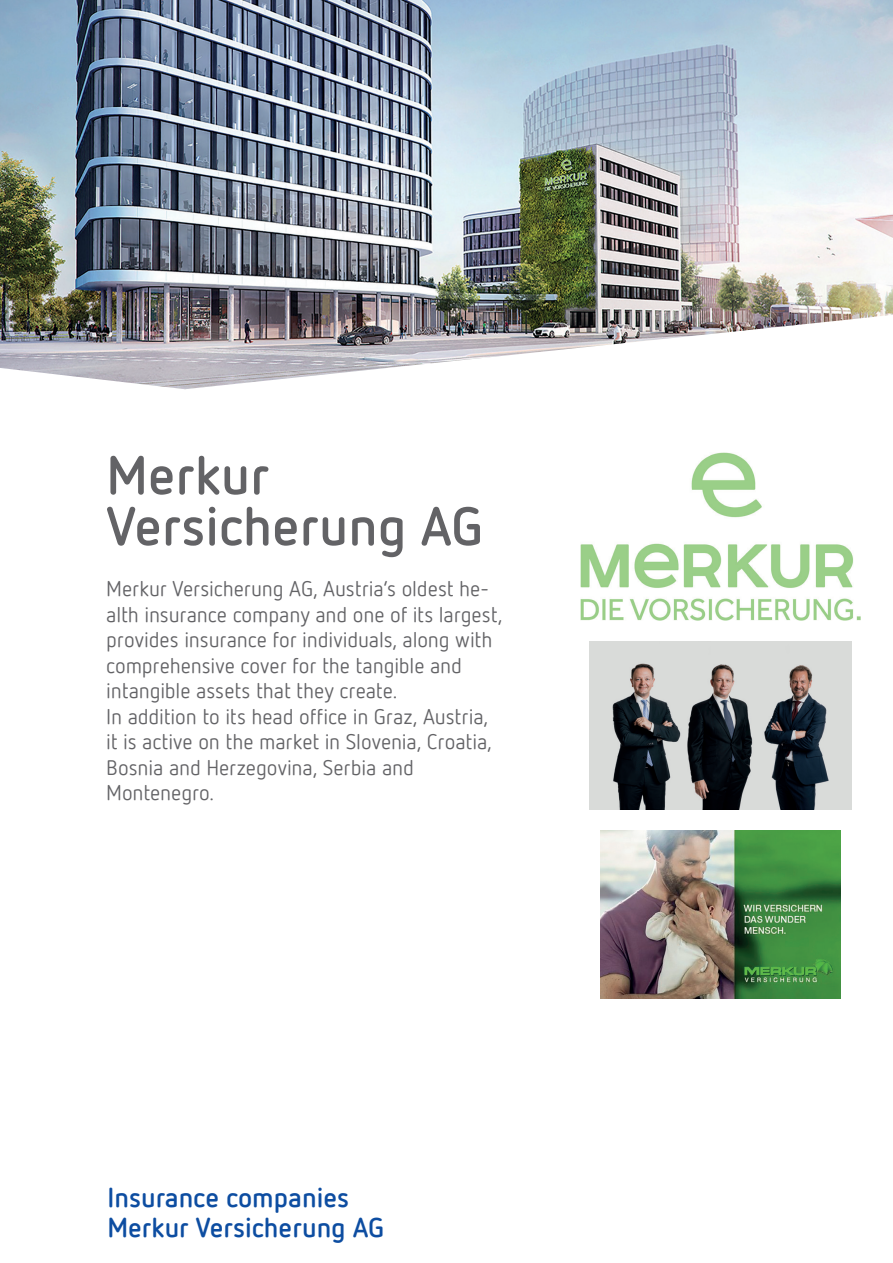
<style>
.page{position:relative;width:893px;height:1263px;background:#fff}
.page>*{position:absolute;margin:0;border:0;box-sizing:border-box;transform-origin:0 0}
.t1{font:700 54px/51px "Netto Offc Pro";color:#636366}
.t2{font:700 27px/30px "Netto Offc Pro";color:#0d4da1}
.t3{font:21px/25.5px "Netto Offc Pro";letter-spacing:-.005em;color:#636366}
</style>
<div class="page">
<img style="left:0;top:0;width:893px;height:389px">
<img style="left:580px;top:452px;width:281px;height:168px">
<img style="left:589px;top:641px;width:262px;height:168px">
<img style="left:600px;top:830px;width:240px;height:168px">
<h1 class="t1" style="left:106px;top:447px;width:378px">Merkur<br>Versicherung AG</h1>
<p class="t3" style="left:106px;top:575px;width:398px">Merkur Versicherung AG, Austria’s oldest he&shy;alth insurance company and one of its largest, provides insurance for individuals, along with comprehensive cover for the tangible and intangible assets that they create.<br>In addition to its head office in Graz, Austria, it is active on the market in Slovenia, Croatia, Bosnia and Herzegovina, Serbia and Montenegro.</p>
<p class="t2" style="left:107px;top:1181px;width:278px">Insurance companies<br>Merkur Versicherung AG</p>
</div>
